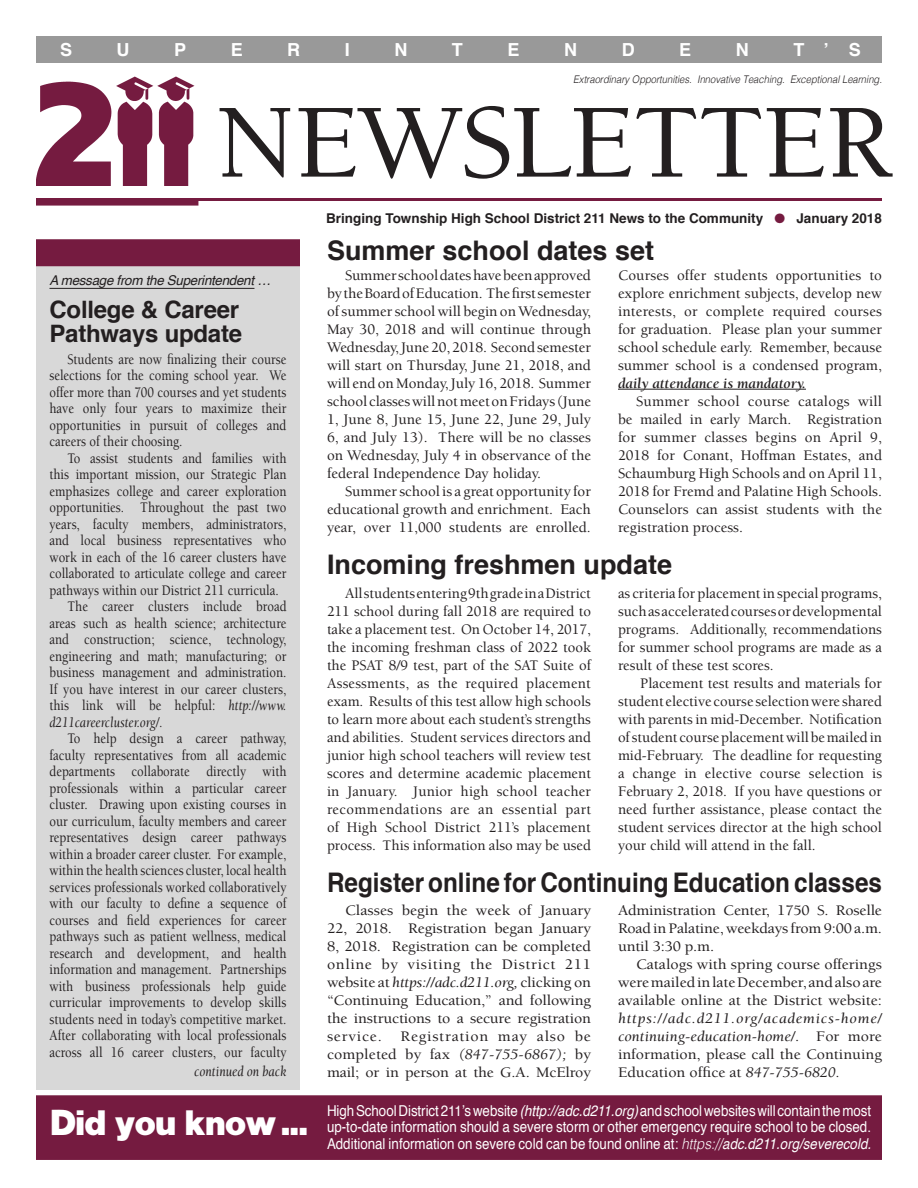
<style>
.page{position:relative;width:918px;height:1188px;background:#fff}
.page>*{position:absolute;margin:0;border:0;box-sizing:border-box;transform-origin:0 0}
.t1{font:500 108px "Berkeley";letter-spacing:-.01em;color:#231f20}
.t2{font:36px "Alpist";letter-spacing:-.03em;color:#fff}
.t3{font:700 27px "Helvetica";color:#231f20;scale:.9 1}
.t4{font:700 27px "Helvetica";color:#231f20}
.t5{font:700 24px/24px "Helvetica";letter-spacing:-.01em;color:#231f20}
.t6{font:700 18px "Helvetica";color:#fff}
.t7{font:500 15px/18px "Berkeley";color:#231f20;text-align:justify}
.t8{font:500 15px/16.5px "Berkeley";color:#231f20;text-align:justify;scale:.85 1}
.t9{font:500 15px/18px "Berkeley";color:#231f20;text-align:justify;scale:1.06 1}
.t10{font:15px/16.5px "Helvetica";color:#fff;text-align:justify;scale:.89 1}
.t11{font:italic 15px "Berkeley";color:#231f20;scale:.86 1}
.t12{font:700 13.5px "Helvetica";color:#231f20}
.t13{font:italic 13.5px "Helvetica";letter-spacing:-.02em;color:#231f20}
.t14{font:italic 300 10.5px "Helvetica";color:#231f20;scale:.9 1}
.s1{font-weight:700;font-style:italic}
.s2{font-weight:400;font-style:italic}
.s3{font-style:italic}
.s4{font-weight:300;font-style:italic}
</style>
<div class="page">
<div style="left:36px;top:36px;width:846px;height:27px;background:#999"></div>
<hr style="left:36px;top:198px;width:846px;height:3px;background:#751b40">
<div style="left:36px;top:198px;width:162px;height:8px;background:#751b40"></div>
<img style="left:36px;top:77px;width:158px;height:109px">
<div style="left:36px;top:254px;width:264px;height:836px;background:#d8d8d8"></div>
<div style="left:36px;top:239px;width:264px;height:27px;background:#751b40;border:2px solid #751b40"></div>
<hr style="left:50px;top:288px;width:204px;height:1px;background:#231f20">
<div style="left:36px;top:1095px;width:846px;height:65px;background:#751b40;border:3px solid #751b40"></div>
<hr style="left:618px;top:389px;width:188px;height:1px;background:#231f20">
<p class="t6" style="left:60px;top:35px;width:14px">S</p>
<p class="t6" style="left:117px;top:35px;width:14px">U</p>
<p class="t6" style="left:174px;top:35px;width:14px">P</p>
<p class="t6" style="left:231px;top:35px;width:14px">E</p>
<p class="t6" style="left:287px;top:35px;width:14px">R</p>
<p class="t6" style="left:345px;top:35px;width:7px">I</p>
<p class="t6" style="left:394px;top:35px;width:14px">N</p>
<p class="t6" style="left:452px;top:35px;width:12px">T</p>
<p class="t6" style="left:508px;top:35px;width:14px">E</p>
<p class="t6" style="left:564px;top:35px;width:14px">N</p>
<p class="t6" style="left:622px;top:35px;width:14px">D</p>
<p class="t6" style="left:679px;top:35px;width:14px">E</p>
<p class="t6" style="left:736px;top:35px;width:14px">N</p>
<p class="t6" style="left:793px;top:35px;width:12px">T</p>
<p class="t6" style="left:849px;top:35px;width:14px">S</p>
<p class="t6" style="left:824px;top:36px;width:7px">’</p>
<p class="t14" style="left:573px;top:70px;width:345px">Extraordinary Opportunities. Innovative Teaching. Exceptional Learning.</p>
<p class="t1" style="left:216px;top:86px;width:678px">NEWSLETTER</p>
<p class="t12" style="left:326px;top:207px;width:439px">Bringing Township High School District 211 News to the Community</p>
<p class="t12" style="left:796px;top:207px;width:87px">January 2018</p>
<p class="t4" style="left:327px;top:228px;width:329px">Summer school dates set</p>
<p class="t7" style="left:618px;top:266px;width:266px">Courses offer students opportunities to explore enrichment subjects, develop new interests, or complete required courses for graduation. Please plan your summer school schedule early. Remember, because summer school is a condensed program, <span class="s1">daily attendance is mandatory.</span></p>
<p class="t7" style="left:618px;top:392px;width:266px;text-indent:18px">Summer school course catalogs will be mailed in early March. Registration for summer classes begins on April 9, 2018 for Conant, Hoffman Estates, and Schaumburg High Schools and on April 11, 2018 for Fremd and Palatine High Schools.<br>Counselors can assist students with the registration process.</p>
<p class="t7" style="left:327px;top:266px;width:266px;text-indent:18px">Summer school dates have been approved by the Board of Education. The first semester of summer school will begin on Wednesday, May 30, 2018 and will continue through Wednesday, June 20, 2018. Second semester will start on Thursday, June 21, 2018, and will end on Monday, July 16, 2018. Summer school classes will not meet on Fridays (June 1, June 8, June 15, June 22, June 29, July 6, and July 13). There will be no classes on Wednesday, July 4 in observance of the federal Independence Day holiday.</p>
<p class="t7" style="left:327px;top:482px;width:265px;text-indent:18px">Summer school is a great opportunity for educational growth and enrichment. Each year, over 11,000 students are enrolled.</p>
<p class="t13" style="left:50px;top:270px;width:223px">A message from the Superintendent …</p>
<p class="t5" style="left:50px;top:298px;width:194px">College &amp; Career<br>Pathways update</p>
<p class="t8" style="left:50px;top:351px;width:280px;text-indent:18px">Students are now finalizing their course selections for the coming school year. We offer more than 700 courses and yet students have only four years to maximize their opportunities in pursuit of colleges and careers of their choosing.</p>
<p class="t8" style="left:50px;top:450px;width:280px;text-indent:18px">To assist students and families with this important mission, our Strategic Plan emphasizes college and career exploration opportunities. Throughout the past two years, faculty members, administrators, and local business representatives who work in each of the 16 career clusters have collaborated to articulate college and career pathways within our District 211 curricula.</p>
<p class="t8" style="left:50px;top:599px;width:280px;text-indent:18px">The career clusters include broad areas such as health science; architecture and construction; science, technology, engineering and math; manufacturing; or business management and administration.<br>If you have interest in our career clusters, this link will be helpful: <span class="s2">http://www. d211careercluster.org/.</span></p>
<p class="t8" style="left:50px;top:731px;width:280px;text-indent:18px">To help design a career pathway, faculty representatives from all academic departments collaborate directly with professionals within a particular career cluster. Drawing upon existing courses in our curriculum, faculty members and career representatives design career pathways within a broader career cluster. For example, within the health sciences cluster, local health services professionals worked collaboratively with our faculty to define a sequence of courses and field experiences for career pathways such as patient wellness, medical research and development, and health information and management. Partnerships with business professionals help guide curricular improvements to develop skills students need in today’s competitive market.<br>After collaborating with local professionals across all 16 career clusters, our faculty</p>
<p class="t4" style="left:327px;top:543px;width:347px">Incoming freshmen update</p>
<p class="t7" style="left:327px;top:585px;width:266px;text-indent:18px">All students entering 9th grade in a District 211 school during fall 2018 are required to take a placement test. On October 14, 2017, the incoming freshman class of 2022 took the PSAT 8/9 test, part of the SAT Suite of Assessments, as the required placement exam. Results of this test allow high schools to learn more about each student’s strengths and abilities. Student services directors and junior high school teachers will review test scores and determine academic placement in January. Junior high school teacher recommendations are an essential part of High School District 211’s placement process. This information also may be used</p>
<p class="t7" style="left:618px;top:585px;width:266px">as criteria for placement in special programs, such as accelerated courses or developmental programs. Additionally, recommendations for summer school programs are made as a result of these test scores.</p>
<p class="t7" style="left:618px;top:675px;width:266px;text-indent:22px">Placement test results and materials for student elective course selection were shared with parents in mid-December. Notification of student course placement will be mailed in mid-February. The deadline for requesting a change in elective course selection is February 2, 2018. If you have questions or need further assistance, please contact the student services director at the high school your child will attend in the fall.</p>
<p class="t3" style="left:327px;top:861px;width:618px">Register online for Continuing Education classes</p>
<p class="t9" style="left:618px;top:901px;width:251px">Administration Center, 1750 S. Roselle Road in Palatine, weekdays from 9:00 a.m. until 3:30 p.m.</p>
<p class="t9" style="left:618px;top:955px;width:251px;text-indent:18px">Catalogs with spring course offerings were mailed in late December, and also are available online at the District website: <span class="s2">https://adc.d211.org/academics-home/ continuing-education-home/.</span> For more information, please call the Continuing Education office at <span class="s2">847-755-6820.</span></p>
<p class="t9" style="left:327px;top:901px;width:251px;text-indent:18px">Classes begin the week of January 22, 2018. Registration began January 8, 2018. Registration can be completed online by visiting the District 211 website at <span class="s2">https://adc.d211.org,</span> clicking on “Continuing Education,” and following the instructions to a secure registration service. Registration may also be completed by fax <span class="s2">(847-755-6867);</span> by mail; or in person at the G.A. McElroy</p>
<p class="t11" style="left:194px;top:1063px;width:109px">continued on back</p>
<p class="t2" style="left:50px;top:1101px;width:259px">Did you know ...</p>
<p class="t10" style="left:327px;top:1103px;width:613px">High School District 211’s website <span class="s3">(http://adc.d211.org)</span> and school websites will contain the most up-to-date information should a severe storm or other emergency require school to be closed.<br>Additional information on severe cold can be found online at: <span class="s4">https://</span><span class="s3">adc.d211.org/severecold.</span></p>
</div>
